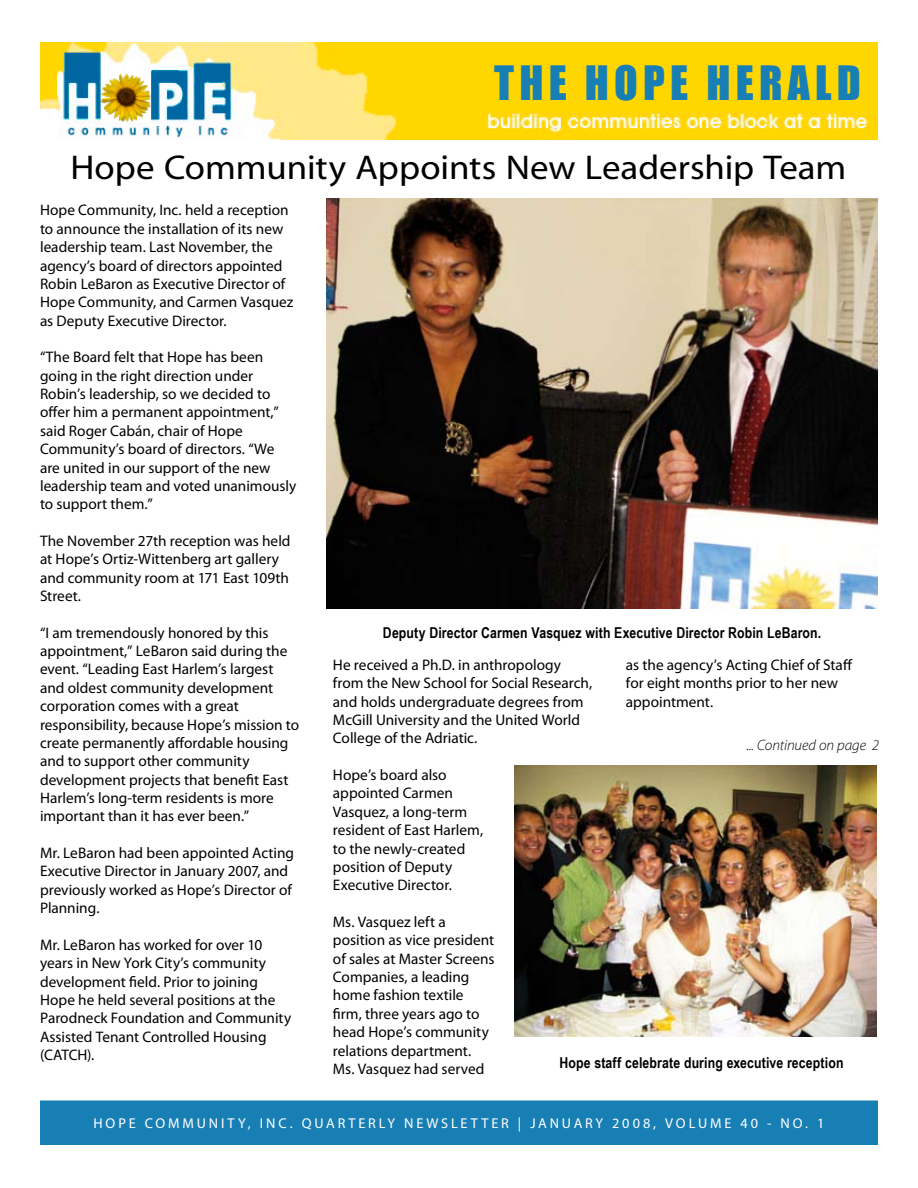
<style>
.page{position:relative;width:918px;height:1188px;background:#fff}
.page>*{position:absolute;margin:0;border:0;box-sizing:border-box;transform-origin:0 0}
.t1{font:43.5px "Impact";letter-spacing:.12em;color:#187fb5}
.t2{font:34.5px "Myriad";letter-spacing:-.005em;color:#000;scale:1.07 1}
.t3{font:15.3px/18.3px "Myriad Pro";color:#000}
.t4{font:700 15px "Arial Narrow";letter-spacing:.01em;color:#000}
.t5{font:italic 300 15px "Myriad Pro";letter-spacing:-.005em;color:#000}
.t6{font:14.25px "Myriad";letter-spacing:.205em;color:#fff}
</style>
<div class="page">
<img style="left:40px;top:42px;width:838px;height:97px">
<img style="left:515px;top:765px;width:361px;height:271px">
<img style="left:327px;top:199px;width:551px;height:410px">
<div style="left:40px;top:1101px;width:838px;height:43px;background:#187fb5"></div>
<h1 class="t1" style="left:494px;top:56px;width:368px">THE HOPE HERALD</h1>
<h2 class="t2" style="left:70px;top:151px;width:727px">Hope Community Appoints New Leadership Team</h2>
<p class="t3" style="left:40px;top:201px;width:255px">Hope Community, Inc. held a reception to announce the installation of its new leadership team. Last November, the agency’s board of directors appointed Robin LeBaron as Executive Director of Hope Community, and Carmen Vasquez as Deputy Executive Director.</p>
<p class="t3" style="left:40px;top:348px;width:258px">“The Board felt that Hope has been going in the right direction under Robin’s leadership, so we decided to offer him a permanent appointment,” said Roger Cabán, chair of Hope Community’s board of directors. “We are united in our support of the new leadership team and voted unanimously to support them.”</p>
<p class="t3" style="left:40px;top:531px;width:252px">The November 27th reception was held at Hope’s Ortiz-Wittenberg art gallery and community room at 171 East 109th<br>Street.</p>
<p class="t3" style="left:40px;top:623px;width:261px">“I am tremendously honored by this appointment,” LeBaron said during the event. “Leading East Harlem’s largest and oldest community development corporation comes with a great responsibility, because Hope’s mission to create permanently affordable housing and to support other community development projects that benefit East Harlem’s long-term residents is more important than it has ever been.”</p>
<p class="t3" style="left:40px;top:844px;width:256px">Mr. LeBaron had been appointed Acting<br>Executive Director in January 2007, and previously worked as Hope’s Director of<br>Planning.</p>
<p class="t3" style="left:40px;top:935px;width:253px">Mr. LeBaron has worked for over 10 years in New York City’s community development field. Prior to joining<br>Hope he held several positions at the<br>Parodneck Foundation and Community<br>Assisted Tenant Controlled Housing (CATCH).</p>
<p class="t4" style="left:383px;top:624px;width:440px">Deputy Director Carmen Vasquez with Executive Director Robin LeBaron.</p>
<p class="t3" style="left:626px;top:655px;width:228px">as the agency’s Acting Chief of Staff for eight months prior to her new appointment.</p>
<p class="t3" style="left:333px;top:655px;width:261px">He received a Ph.D. in anthropology from the New School for Social Research, and holds undergraduate degrees from McGill University and the United World College of the Adriatic.</p>
<p class="t3" style="left:333px;top:766px;width:152px">Hope’s board also appointed Carmen<br>Vasquez, a long-term resident of East Harlem, to the newly-created position of Deputy<br>Executive Director.</p>
<p class="t3" style="left:333px;top:912px;width:163px">Ms. Vasquez left a position as vice president of sales at Master Screens<br>Companies, a leading home fashion textile firm, three years ago to head Hope’s community relations department.<br>Ms. Vasquez had served</p>
<p class="t5" style="left:747px;top:736px;width:134px">... Continued on page 2</p>
<p class="t4" style="left:559px;top:1054px;width:286px">Hope staff celebrate during executive reception</p>
<p class="t6" style="left:93px;top:1116px;width:595px">HOPE COMMUNITY, INC. QUARTERLY NEWSLETTER | JANUARY 2008, volume</p>
<p class="t6" style="left:740px;top:1116px;width:86px">40 - No. 1</p>
</div>
